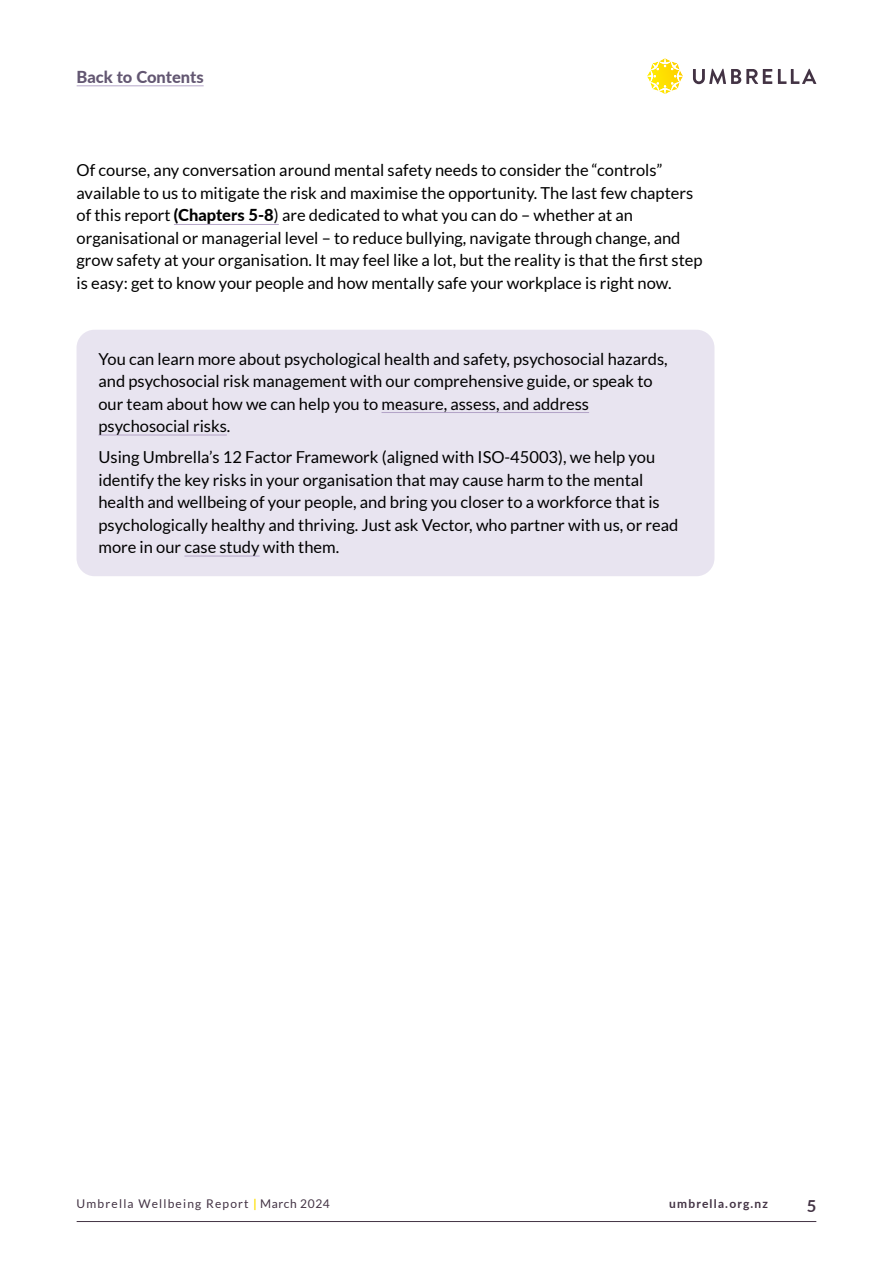
<style>
.page{position:relative;width:893px;height:1263px;background:#fff}
.page>*{position:absolute;margin:0;border:0;box-sizing:border-box;transform-origin:0 0}
.t1{font:16.5px/22.5px "Lato";color:#000}
.t2{font:800 16.5px "Lato";letter-spacing:-.005em;color:#635772}
.t3{font:700 16.5px "Lato";color:#433344}
.t4{font:12px "Lato";letter-spacing:.1em;color:#433344}
.t5{font:700 12px "Lato";letter-spacing:.1em;color:#433344}
.s1{font-weight:800}
.s2{font-weight:700;color:#fedf00}
</style>
<div class="page">
<hr style="left:77px;top:1221px;width:739px;height:1px;background:#433344">
<svg style="left:647px;top:58px;width:36px;height:36px"></svg>
<svg style="left:693px;top:69px;width:79px;height:15px"></svg>
<svg style="left:778px;top:69px;width:38px;height:15px"></svg>
<hr style="left:77px;top:85px;width:127px;height:1px;background:#b4a5c8">
<div style="left:77px;top:330px;width:637px;height:246px;background:#e8e4f0;border-radius:18px"></div>
<hr style="left:381px;top:412px;width:208px;height:1px;background:#b4a5c8">
<hr style="left:98px;top:435px;width:129px;height:1px;background:#b4a5c8">
<hr style="left:184px;top:556px;width:76px;height:1px;background:#b4a5c8">
<hr style="left:174px;top:224px;width:105px;height:1px;background:#b4a5c8">
<p class="t2" style="left:77px;top:70px;width:128px">Back to Contents</p>
<p class="t1" style="left:77px;top:160px;width:628px">Of course, any conversation around mental safety needs to consider the “controls” available to us to mitigate the risk and maximise the opportunity. The last few chapters of this report <span class="s1">(Chapters 5-8</span>) are dedicated to what you can do – whether at an organisational or managerial level – to reduce bullying, navigate through change, and grow safety at your organisation. It may feel like a lot, but the reality is that the first step is easy: get to know your people and how mentally safe your workplace is right now.</p>
<p class="t1" style="left:98px;top:348px;width:571px">You can learn more about psychological health and safety, psychosocial hazards, and psychosocial risk management with our comprehensive guide, or speak to our team about how we can help you to measure, assess, and address psychosocial risks.</p>
<p class="t1" style="left:98px;top:446px;width:581px">Using Umbrella’s 12 Factor Framework (aligned with ISO-45003), we help you identify the key risks in your organisation that may cause harm to the mental health and wellbeing of your people, and bring you closer to a workforce that is psychologically healthy and thriving. Just ask Vector, who partner with us, or read more in our case study with them.</p>
<p class="t4" style="left:77px;top:1199px;width:255px">Umbrella Wellbeing Report <span class="s2">|</span> March 2024</p>
<p class="t5" style="left:669px;top:1199px;width:100px">umbrella.org.nz</p>
<p class="t3" style="left:807px;top:1199px;width:11px">5</p>
</div>
